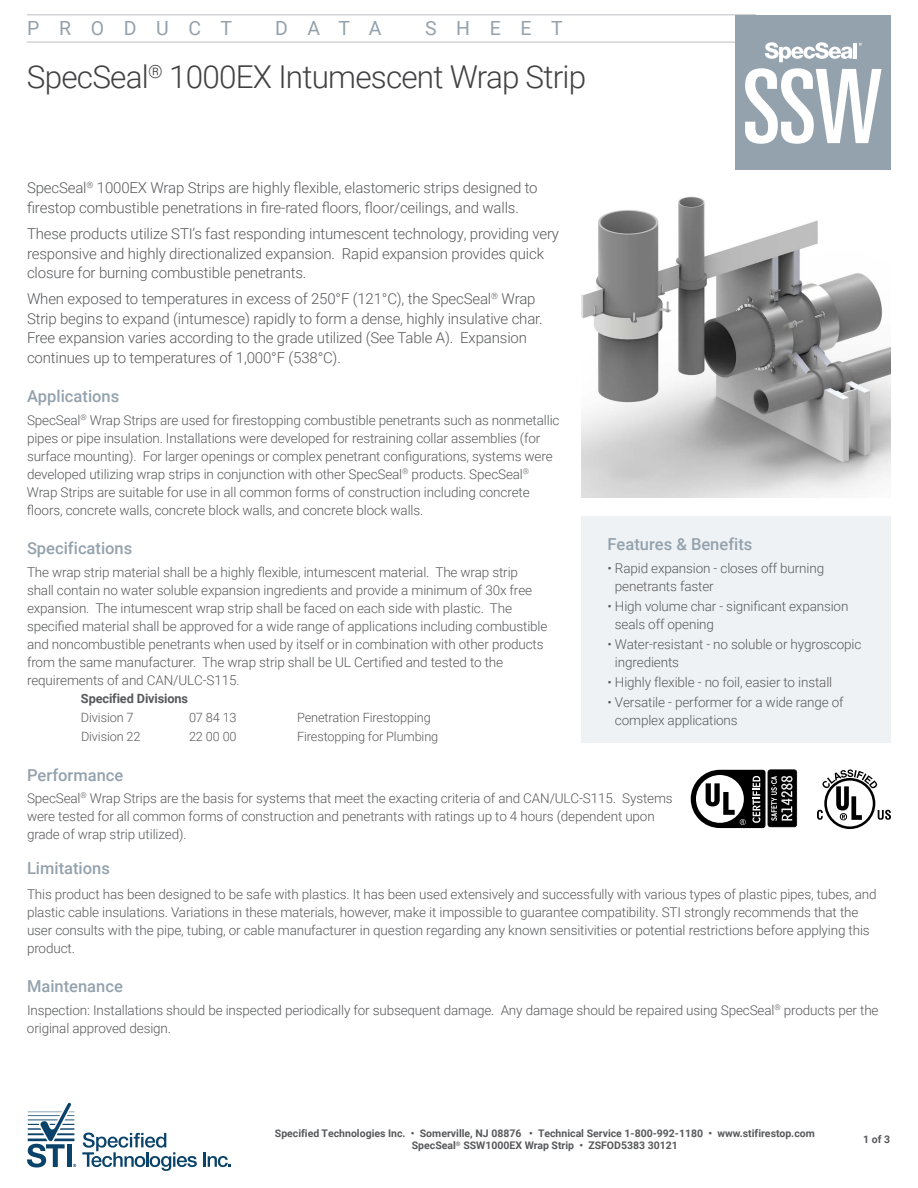
<style>
.page{position:relative;width:918px;height:1188px;background:#fff}
.page>*{position:absolute;margin:0;border:0;box-sizing:border-box;transform-origin:0 0}
.t1{font:300 31.5px "Roboto";letter-spacing:-.025em;color:#414042}
.t2{font:19.5px "Roboto";letter-spacing:1.005em;color:#94a2ad}
.t3{font:500 16.5px "Roboto";color:#94a2ad}
.t4{font:300 15px/19.5px "Roboto";letter-spacing:-.01em;color:#58595b}
.t5{font:300 13.5px/18px "Roboto";letter-spacing:-.01em;color:#58595b}
.t6{font:300 12.75px "Roboto";letter-spacing:-.01em;color:#58595b}
.t7{font:700 12.75px "Roboto";letter-spacing:-.01em;color:#58595b}
.t8{font:700 10.5px/12.6px "Roboto";color:#58595b;text-align:center}
</style>
<div class="page">
<hr style="left:27px;top:15px;width:729px;height:1px;background:#bcbec0">
<hr style="left:27px;top:42px;width:729px;height:1px;background:#bcbec0">
<div style="left:736px;top:15px;width:155px;height:155px;background:#94a2ad"></div>
<svg style="left:765px;top:42px;width:88px;height:20px"></svg>
<hr style="left:853px;top:43px;width:4px;height:15px;background:#fff">
<svg style="left:745px;top:68px;width:137px;height:76px"></svg>
<svg style="left:27px;top:1102px;width:49px;height:66px"></svg>
<div style="left:67px;top:1144px;width:5px;height:23px;background:#0a436a"></div>
<svg style="left:82px;top:1133px;width:115px;height:38px"></svg>
<hr style="left:203px;top:1152px;width:3px;height:15px;background:#0a436a">
<svg style="left:208px;top:1156px;width:23px;height:11px"></svg>
<div style="left:581px;top:516px;width:310px;height:226px;background:#eff2f4"></div>
<img style="left:581px;top:196px;width:310px;height:302px">
<svg style="left:691px;top:770px;width:106px;height:58px"></svg>
<div style="left:824px;top:778px;width:51px;height:51px;border:3px solid #000;border-radius:50%"></div>
<svg style="left:817px;top:769px;width:74px;height:51px"></svg>
<h2 class="t2" style="left:27px;top:15px;width:206px">PRODUCT</h2>
<h2 class="t2" style="left:275px;top:15px;width:108px">DATA</h2>
<h2 class="t2" style="left:425px;top:15px;width:139px">SHEET</h2>
<h1 class="t1" style="left:27px;top:55px;width:561px">SpecSeal<sup>®</sup> 1000EX Intumescent Wrap Strip</h1>
<p class="t4" style="left:27px;top:178px;width:512px">SpecSeal<sup>®</sup> 1000EX Wrap Strips are highly flexible, elastomeric strips designed to firestop combustible penetrations in fire-rated floors, floor/ceilings, and walls.</p>
<p class="t4" style="left:27px;top:224px;width:534px">These products utilize STI’s fast responding intumescent technology, providing very responsive and highly directionalized expansion. Rapid expansion provides quick closure for burning combustible penetrants.</p>
<p class="t4" style="left:27px;top:289px;width:517px">When exposed to temperatures in excess of 250°F (121°C), the SpecSeal<sup>®</sup> Wrap Strip begins to expand (intumesce) rapidly to form a dense, highly insulative char.<br>Free expansion varies according to the grade utilized (See Table A). Expansion continues up to temperatures of 1,000°F (538°C).</p>
<p class="t3" style="left:27px;top:385px;width:94px">Applications</p>
<p class="t5" style="left:27px;top:410px;width:534px">SpecSeal<sup>®</sup> Wrap Strips are used for firestopping combustible penetrants such as nonmetallic pipes or pipe insulation. Installations were developed for restraining collar assemblies (for surface mounting). For larger openings or complex penetrant configurations, systems were developed utilizing wrap strips in conjunction with other SpecSeal<sup>®</sup> products. SpecSeal<sup>® </sup>Wrap Strips are suitable for use in all common forms of construction including concrete floors, concrete walls, concrete block walls, and concrete block walls.</p>
<p class="t3" style="left:27px;top:537px;width:107px">Specifications</p>
<p class="t5" style="left:27px;top:562px;width:522px">The wrap strip material shall be a highly flexible, intumescent material. The wrap strip shall contain no water soluble expansion ingredients and provide a minimum of 30x free expansion. The intumescent wrap strip shall be faced on each side with plastic. The specified material shall be approved for a wide range of applications including combustible and noncombustible penetrants when used by itself or in combination with other products from the same manufacturer. The wrap strip shall be UL Certified and tested to the requirements of and CAN/ULC-S115.</p>
<p class="t7" style="left:81px;top:690px;width:109px">Specified Divisions</p>
<p class="t6" style="left:81px;top:709px;width:54px">Division 7</p>
<p class="t6" style="left:189px;top:709px;width:49px">07 84 13</p>
<p class="t6" style="left:297px;top:709px;width:135px">Penetration Firestopping</p>
<p class="t6" style="left:81px;top:727px;width:61px">Division 22</p>
<p class="t6" style="left:189px;top:727px;width:49px">22 00 00</p>
<p class="t6" style="left:297px;top:727px;width:143px">Firestopping for Plumbing</p>
<p class="t3" style="left:27px;top:763px;width:98px">Performance</p>
<p class="t5" style="left:27px;top:789px;width:647px">SpecSeal<sup>®</sup> Wrap Strips are the basis for systems that meet the exacting criteria of and CAN/ULC-S115. Systems were tested for all common forms of construction and penetrants with ratings up to 4 hours (dependent upon grade of wrap strip utilized).</p>
<p class="t3" style="left:27px;top:857px;width:84px">Limitations</p>
<p class="t5" style="left:27px;top:885px;width:851px">This product has been designed to be safe with plastics. It has been used extensively and successfully with various types of plastic pipes, tubes, and plastic cable insulations. Variations in these materials, however, make it impossible to guarantee compatibility. STI strongly recommends that the user consults with the pipe, tubing, or cable manufacturer in question regarding any known sensitivities or potential restrictions before applying this product.</p>
<p class="t3" style="left:27px;top:975px;width:97px">Maintenance</p>
<p class="t5" style="left:27px;top:1000px;width:853px">Inspection: Installations should be inspected periodically for subsequent damage. Any damage should be repaired using SpecSeal<sup>®</sup> products per the original approved design.</p>
<p class="t3" style="left:608px;top:533px;width:146px">Features &amp; Benefits</p>
<p class="t5" style="left:615px;top:558px;width:211px;text-indent:-7px">• Rapid expansion - closes off burning penetrants faster</p>
<p class="t5" style="left:615px;top:597px;width:235px;text-indent:-7px">• High volume char - significant expansion seals off opening</p>
<p class="t5" style="left:615px;top:635px;width:248px;text-indent:-7px">• Water-resistant - no soluble or hygroscopic ingredients</p>
<p class="t5" style="left:608px;top:673px;width:226px">• Highly flexible - no foil, easier to install</p>
<p class="t5" style="left:615px;top:693px;width:230px;text-indent:-7px">• Versatile - performer for a wide range of complex applications</p>
<p class="t8" style="left:275px;top:1126px;width:541px">Specified Technologies Inc. • Somerville, NJ 08876 • Technical Service 1-800-992-1180 • www.stifirestop.com<br>SpecSeal<sup>®</sup> SSW1000EX Wrap Strip • ZSFOD5383 30121</p>
<p class="t8" style="left:863px;top:1132px;width:28px">1 of 3</p>
</div>
